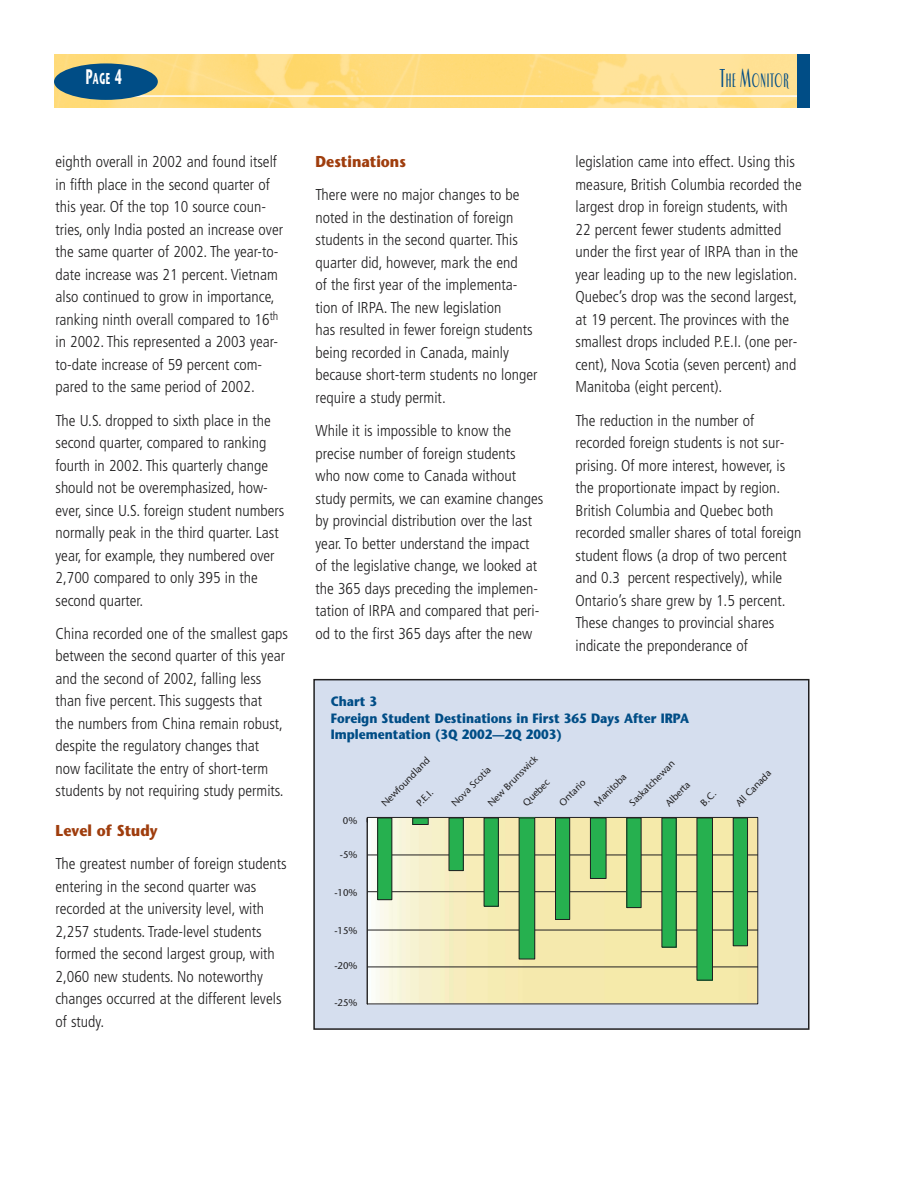
<style>
.page{position:relative;width:918px;height:1188px;background:#fff}
.page>*{position:absolute;margin:0;border:0;box-sizing:border-box;transform-origin:0 0}
.t1{font:700 20.25px "Luna ITC";letter-spacing:.075em;color:#004d86;scale:.5 1}
.t2{font:300 condensed 15.75px/22.5px "Frutiger";color:#201f20}
.t3{font:700 15.75px "Stone Sans";color:#9f3d0d;scale:.9 1}
.t4{font:700 15.75px "Stone Sans";color:#fff;scale:.5 1}
.t5{font:700 13.5px/16.5px "Stone Sans";color:#004d86;scale:.9 1}
.t6{font:9.75px "Stone Sans";color:#201f20}
.s1{font-size:21px}
.s2{font-size:27px}
</style>
<div class="page">
<img style="left:54px;top:54px;width:743px;height:54px">
<hr style="left:122px;top:95px;width:688px;height:2px;background:#fff">
<div style="left:54px;top:63px;width:104px;height:37px;background:#004d86;border-radius:50%"></div>
<div style="left:797px;top:54px;width:13px;height:54px;background:#004d86"></div>
<div style="left:314px;top:680px;width:495px;height:349px;background:#d5deee"></div>
<svg style="left:366px;top:816px;width:393px;height:189px;background:#ece3b2"></svg>
<hr style="left:367px;top:966px;width:391px;height:1px;background:#201f20">
<hr style="left:367px;top:930px;width:391px;height:1px;background:#201f20">
<hr style="left:367px;top:891px;width:391px;height:1px;background:#201f20">
<hr style="left:367px;top:854px;width:391px;height:1px;background:#201f20">
<div style="left:378px;top:818px;width:14px;height:82px;background:#26b04f"></div>
<div style="left:377px;top:818px;width:15px;height:82px;border:1px solid #201f20"></div>
<div style="left:413px;top:818px;width:15px;height:7px;background:#26b04f"></div>
<div style="left:412px;top:818px;width:16px;height:7px;border:1px solid #201f20"></div>
<div style="left:449px;top:818px;width:14px;height:53px;background:#26b04f"></div>
<div style="left:449px;top:818px;width:15px;height:53px;border:1px solid #201f20"></div>
<div style="left:484px;top:818px;width:14px;height:88px;background:#26b04f"></div>
<div style="left:484px;top:818px;width:15px;height:89px;border:1px solid #201f20"></div>
<div style="left:519px;top:818px;width:16px;height:141px;background:#26b04f"></div>
<div style="left:519px;top:818px;width:16px;height:141px;border:1px solid #201f20"></div>
<div style="left:556px;top:818px;width:14px;height:101px;background:#26b04f"></div>
<div style="left:555px;top:818px;width:15px;height:102px;border:1px solid #201f20"></div>
<div style="left:590px;top:818px;width:16px;height:60px;background:#26b04f"></div>
<div style="left:590px;top:818px;width:16px;height:61px;border:1px solid #201f20"></div>
<div style="left:627px;top:818px;width:14px;height:90px;background:#26b04f"></div>
<div style="left:662px;top:818px;width:14px;height:129px;background:#26b04f"></div>
<div style="left:697px;top:818px;width:15px;height:162px;background:#26b04f"></div>
<div style="left:697px;top:818px;width:16px;height:162px;border:1px solid #201f20"></div>
<div style="left:733px;top:818px;width:15px;height:128px;background:#26b04f"></div>
<div style="left:733px;top:818px;width:15px;height:128px;border:1px solid #201f20"></div>
<hr style="left:367px;top:818px;width:1px;height:186px;background:#201f20">
<div style="left:313px;top:679px;width:497px;height:351px;border:2px solid #201f20"></div>
<p class="t4" style="left:86px;top:73px;width:74px"><span class="s1">P</span>AGE <span class="s1">4</span></p>
<p class="t1" style="left:720px;top:71px;width:139px"><span class="s2">T</span>HE <span class="s2">M</span>ONITOR</p>
<p class="t2" style="left:55px;top:152px;width:229px">eighth overall in 2002 and found itself in fifth place in the second quarter of this year. Of the top 10 source coun&shy;tries, only India posted an increase over the same quarter of 2002. The year-to&shy;date increase was 21 percent. Vietnam also continued to grow in importance, ranking ninth overall compared to 16<sup>th </sup>in 2002. This represented a 2003 year&shy;to-date increase of 59 percent com&shy;pared to the same period of 2002.</p>
<p class="t2" style="left:55px;top:410px;width:231px">The U.S. dropped to sixth place in the second quarter, compared to ranking fourth in 2002. This quarterly change should not be overemphasized, how&shy;ever, since U.S. foreign student numbers normally peak in the third quarter. Last year, for example, they numbered over 2,700 compared to only 395 in the second quarter.</p>
<p class="t2" style="left:55px;top:623px;width:234px">China recorded one of the smallest gaps between the second quarter of this year and the second of 2002, falling less than five percent. This suggests that<br>the numbers from China remain robust, despite the regulatory changes that<br>now facilitate the entry of short-term students by not requiring study permits.</p>
<p class="t3" style="left:55px;top:824px;width:115px">Level of Study</p>
<p class="t2" style="left:55px;top:854px;width:233px">The greatest number of foreign students entering in the second quarter was recorded at the university level, with 2,257 students. Trade-level students formed the second largest group, with 2,060 new students. No noteworthy changes occurred at the different levels of study.</p>
<p class="t3" style="left:315px;top:155px;width:102px">Destinations</p>
<p class="t2" style="left:315px;top:185px;width:224px">There were no major changes to be noted in the destination of foreign students in the second quarter. This quarter did, however, mark the end<br>of the first year of the implementa&shy;tion of IRPA. The new legislation<br>has resulted in fewer foreign students being recorded in Canada, mainly because short-term students no longer require a study permit.</p>
<p class="t2" style="left:315px;top:421px;width:229px">While it is impossible to know the precise number of foreign students who now come to Canada without study permits, we can examine changes by provincial distribution over the last year. To better understand the impact of the legislative change, we looked at the 365 days preceding the implemen&shy;tation of IRPA and compared that peri&shy;od to the first 365 days after the new</p>
<p class="t2" style="left:575px;top:152px;width:228px">legislation came into effect. Using this measure, British Columbia recorded the largest drop in foreign students, with 22 percent fewer students admitted under the first year of IRPA than in the year leading up to the new legislation.<br>Quebec’s drop was the second largest, at 19 percent. The provinces with the smallest drops included P.E.I. (one per&shy;cent), Nova Scotia (seven percent) and Manitoba (eight percent).</p>
<p class="t2" style="left:575px;top:410px;width:227px">The reduction in the number of recorded foreign students is not sur&shy;prising. Of more interest, however, is the proportionate impact by region.<br>British Columbia and Quebec both recorded smaller shares of total foreign student flows (a drop of two percent and 0.3 percent respectively), while Ontario’s share grew by 1.5 percent.<br>These changes to provincial shares indicate the preponderance of</p>
<p class="t5" style="left:331px;top:695px;width:400px">Chart 3<br>Foreign Student Destinations in First 365 Days After IRPA<br>Implementation (3Q 2002—2Q 2003)</p>
<p class="t6" style="left:343px;top:817px;width:16px">0%</p>
<p class="t6" style="left:340px;top:851px;width:19px">-5%</p>
<p class="t6" style="left:334px;top:888px;width:25px">-10%</p>
<p class="t6" style="left:334px;top:926px;width:25px">-15%</p>
<p class="t6" style="left:334px;top:962px;width:25px">-20%</p>
<p class="t6" style="left:334px;top:999px;width:25px">-25%</p>
<p class="t6" style="left:380px;top:802px;width:66px;rotate:-45deg">Newfoundland</p>
<p class="t6" style="left:415px;top:802px;width:21px;rotate:-45deg">P.E.I.</p>
<p class="t6" style="left:487px;top:802px;width:68px;rotate:-45deg">New Brunswick</p>
<p class="t6" style="left:628px;top:802px;width:62px;rotate:-45deg">Saskatchewan</p>
<p class="t6" style="left:450px;top:802px;width:53px;rotate:-45deg">Nova Scotia</p>
<p class="t6" style="left:522px;top:802px;width:35px;rotate:-45deg">Quebec</p>
<p class="t6" style="left:558px;top:802px;width:35px;rotate:-45deg">Ontario</p>
<p class="t6" style="left:593px;top:802px;width:43px;rotate:-45deg">Manitoba</p>
<p class="t6" style="left:664px;top:802px;width:32px;rotate:-45deg">Alberta</p>
<p class="t6" style="left:700px;top:802px;width:19px;rotate:-45deg">B.C.</p>
<p class="t6" style="left:734px;top:802px;width:48px;rotate:-45deg">All Canada</p>
</div>
